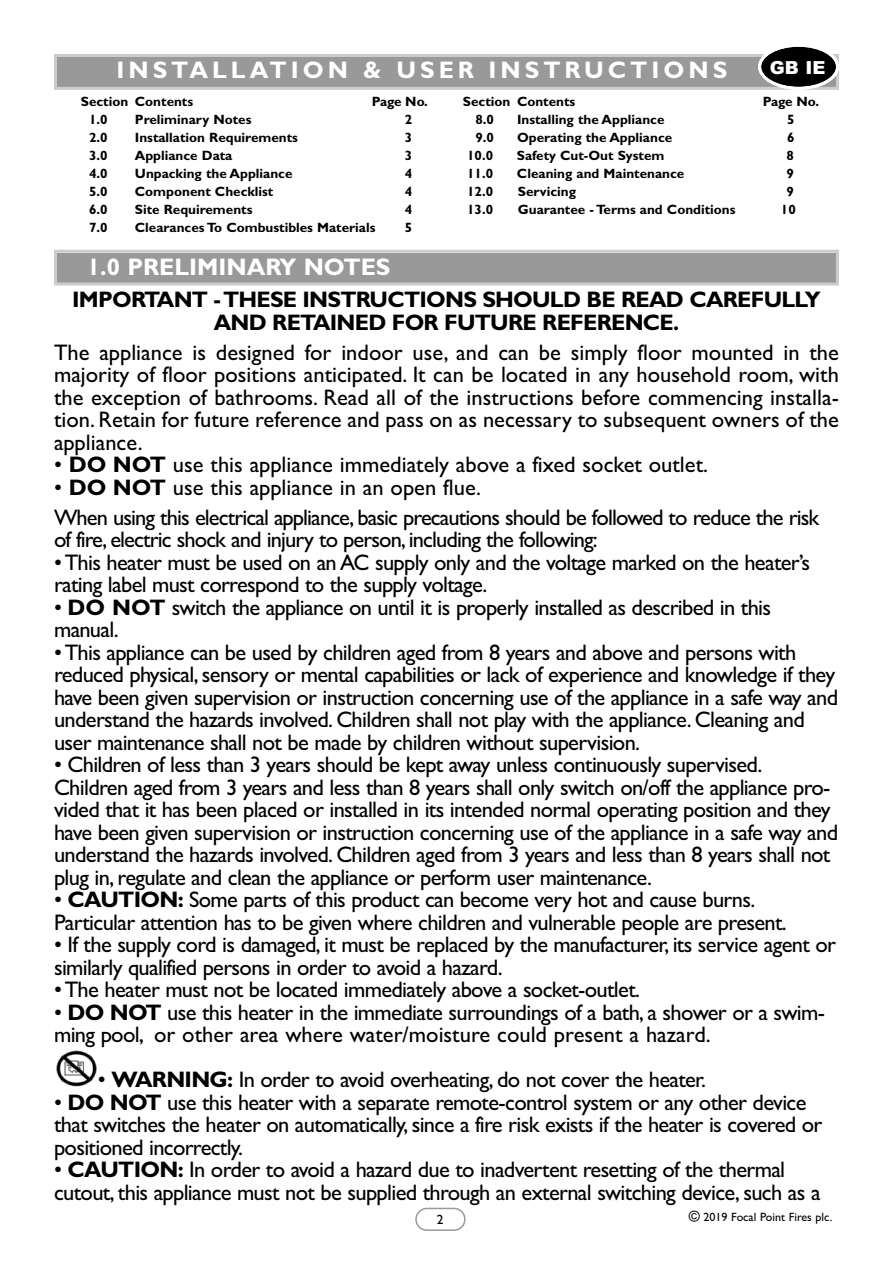
<style>
.page{position:relative;width:893px;height:1263px;background:#fff}
.page>*{position:absolute;margin:0;border:0;box-sizing:border-box;transform-origin:0 0}
.t1{font:700 24px "Gill Sans";letter-spacing:.165em;color:#fff}
.t2{font:700 24px "Gill Sans";color:#fff}
.t3{font:22.5px/22.5px "Gill Sans";letter-spacing:-.03em;color:#000}
.t4{font:700 22.5px/22.5px "Gill Sans";letter-spacing:-.035em;color:#000;text-align:center}
.t5{font:22.5px "Gill Sans";color:#000}
.t6{font:900 18px "Arial";color:#fff}
.t7{font:700 13.5px "Gill Sans";color:#000}
.t8{font:13.5px "Gill Sans";color:#000}
.t9{font:12px "Gill Sans";color:#000}
.s1{font-weight:700}
.s2{font-size:15px}
</style>
<div class="page">
<div style="left:57px;top:253px;width:779px;height:30px;background:#999"></div>
<div style="left:54px;top:250px;width:785px;height:36px;border:3px solid #ccc"></div>
<div style="left:57px;top:57px;width:779px;height:30px;background:#999"></div>
<div style="left:54px;top:54px;width:785px;height:36px;border:3px solid #ccc"></div>
<svg style="left:415px;top:1208px;width:51px;height:23px"></svg>
<svg style="left:758px;top:46px;width:81px;height:44px"></svg>
<img style="left:56px;top:1050px;width:41px;height:37px">
<p class="t1" style="left:116px;top:56px;width:612px">INSTALLATION &amp; USER INSTRUCTIONS</p>
<p class="t6" style="left:770px;top:57px;width:57px">GB IE</p>
<p class="t7" style="left:81px;top:93px;width:114px">Section Contents</p>
<p class="t7" style="left:372px;top:93px;width:58px">Page No.</p>
<p class="t7" style="left:89px;top:111px;width:20px">1.0</p>
<p class="t7" style="left:135px;top:111px;width:118px">Preliminary Notes</p>
<p class="t7" style="left:405px;top:111px;width:9px">2</p>
<p class="t7" style="left:89px;top:129px;width:20px">2.0</p>
<p class="t7" style="left:135px;top:129px;width:165px">Installation Requirements</p>
<p class="t7" style="left:405px;top:129px;width:9px">3</p>
<p class="t7" style="left:89px;top:147px;width:20px">3.0</p>
<p class="t7" style="left:135px;top:147px;width:99px">Appliance Data</p>
<p class="t7" style="left:405px;top:147px;width:9px">3</p>
<p class="t7" style="left:89px;top:165px;width:20px">4.0</p>
<p class="t7" style="left:135px;top:165px;width:159px">Unpacking the Appliance</p>
<p class="t7" style="left:405px;top:165px;width:9px">4</p>
<p class="t7" style="left:89px;top:183px;width:20px">5.0</p>
<p class="t7" style="left:135px;top:183px;width:140px">Component Checklist</p>
<p class="t7" style="left:405px;top:183px;width:9px">4</p>
<p class="t7" style="left:89px;top:201px;width:20px">6.0</p>
<p class="t7" style="left:135px;top:201px;width:119px">Site Requirements</p>
<p class="t7" style="left:405px;top:201px;width:9px">4</p>
<p class="t7" style="left:89px;top:219px;width:20px">7.0</p>
<p class="t7" style="left:135px;top:219px;width:242px">Clearances To Combustibles Materials</p>
<p class="t7" style="left:405px;top:219px;width:9px">5</p>
<p class="t2" style="left:87px;top:252px;width:305px">1.0 PRELIMINARY NOTES</p>
<p class="t7" style="left:463px;top:93px;width:114px">Section Contents</p>
<p class="t7" style="left:763px;top:93px;width:58px">Page No.</p>
<p class="t7" style="left:475px;top:111px;width:20px">8.0</p>
<p class="t7" style="left:517px;top:111px;width:149px">Installing the Appliance</p>
<p class="t7" style="left:787px;top:111px;width:9px">5</p>
<p class="t7" style="left:475px;top:129px;width:20px">9.0</p>
<p class="t7" style="left:517px;top:129px;width:157px">Operating the Appliance</p>
<p class="t7" style="left:787px;top:129px;width:9px">6</p>
<p class="t7" style="left:467px;top:147px;width:28px">10.0</p>
<p class="t7" style="left:517px;top:147px;width:149px">Safety Cut-Out System</p>
<p class="t7" style="left:787px;top:147px;width:9px">8</p>
<p class="t7" style="left:467px;top:165px;width:28px">11.0</p>
<p class="t7" style="left:517px;top:165px;width:169px">Cleaning and Maintenance</p>
<p class="t7" style="left:787px;top:165px;width:9px">9</p>
<p class="t7" style="left:467px;top:183px;width:28px">12.0</p>
<p class="t7" style="left:518px;top:183px;width:60px">Servicing</p>
<p class="t7" style="left:787px;top:183px;width:9px">9</p>
<p class="t7" style="left:467px;top:201px;width:28px">13.0</p>
<p class="t7" style="left:518px;top:201px;width:219px">Guarantee - Terms and Conditions</p>
<p class="t7" style="left:781px;top:201px;width:16px">10</p>
<p class="t4" style="left:72px;top:288px;width:750px">IMPORTANT -THESE INSTRUCTIONS SHOULD BE READ CAREFULLY<br>AND RETAINED FOR FUTURE REFERENCE.</p>
<p class="t3" style="left:54px;top:341px;width:786px;text-align:justify">The appliance is designed for indoor use, and can be simply floor mounted in the majority of floor positions anticipated. It can be located in any household room, with the exception of bathrooms. Read all of the instructions before commencing installa&shy;tion. Retain for future reference and pass on as necessary to subsequent owners of the appliance.</p>
<p class="t5" style="left:54px;top:451px;width:656px">• <span class="s1">DO NOT</span> use this appliance immediately above a fixed socket outlet.</p>
<p class="t3" style="left:54px;top:472px;width:767px;line-height:30px">• <span class="s1">DO NOT</span> use this appliance in an open flue.<br>When using this electrical appliance, basic precautions should be followed to reduce the risk</p>
<p class="t3" style="left:54px;top:528px;width:545px">of fire, electric shock and injury to person, including the following:</p>
<p class="t3" style="left:54px;top:551px;width:758px">•This heater must be used on an AC supply only and the voltage marked on the heater’s rating label must correspond to the supply voltage.</p>
<p class="t3" style="left:54px;top:596px;width:719px">• <span class="s1">DO NOT</span> switch the appliance on until it is properly installed as described in this manual.</p>
<p class="t3" style="left:54px;top:641px;width:786px">•This appliance can be used by children aged from 8 years and above and persons with reduced physical, sensory or mental capabilities or lack of experience and knowledge if they have been given supervision or instruction concerning use of the appliance in a safe way and understand the hazards involved. Children shall not play with the appliance. Cleaning and user maintenance shall not be made by children without supervision.</p>
<p class="t3" style="left:54px;top:753px;width:786px">• Children of less than 3 years should be kept away unless continuously supervised.<br>Children aged from 3 years and less than 8 years shall only switch on/off the appliance pro&shy;vided that it has been placed or installed in its intended normal operating position and they have been given supervision or instruction concerning use of the appliance in a safe way and understand the hazards involved. Children aged from 3 years and less than 8 years shall not plug in, regulate and clean the appliance or perform user maintenance.</p>
<p class="t3" style="left:54px;top:888px;width:734px">• <span class="s1">CAUTION:</span> Some parts of this product can become very hot and cause burns.<br>Particular attention has to be given where children and vulnerable people are present.</p>
<p class="t3" style="left:54px;top:933px;width:783px">• If the supply cord is damaged, it must be replaced by the manufacturer, its service agent or similarly qualified persons in order to avoid a hazard.</p>
<p class="t3" style="left:54px;top:978px;width:587px">•The heater must not be located immediately above a socket-outlet.</p>
<p class="t3" style="left:54px;top:1001px;width:772px">• <span class="s1">DO NOT</span> use this heater in the immediate surroundings of a bath, a shower or a swim&shy;ming pool, or other area where water/moisture could present a hazard.</p>
<p class="t3" style="left:98px;top:1068px;width:610px">• <span class="s1">WARNING:</span> In order to avoid overheating, do not cover the heater.</p>
<p class="t3" style="left:54px;top:1091px;width:770px">• <span class="s1">DO NOT</span> use this heater with a separate remote-control system or any other device that switches the heater on automatically, since a fire risk exists if the heater is covered or positioned incorrectly.</p>
<p class="t3" style="left:54px;top:1158px;width:768px">• <span class="s1">CAUTION:</span> In order to avoid a hazard due to inadvertent resetting of the thermal cutout, this appliance must not be supplied through an external switching device, such as a</p>
<p class="t9" style="left:689px;top:1210px;width:145px"><span class="s2">©</span> 2019 Focal Point Fires plc.</p>
<p class="t8" style="left:437px;top:1211px;width:8px">2</p>
</div>
